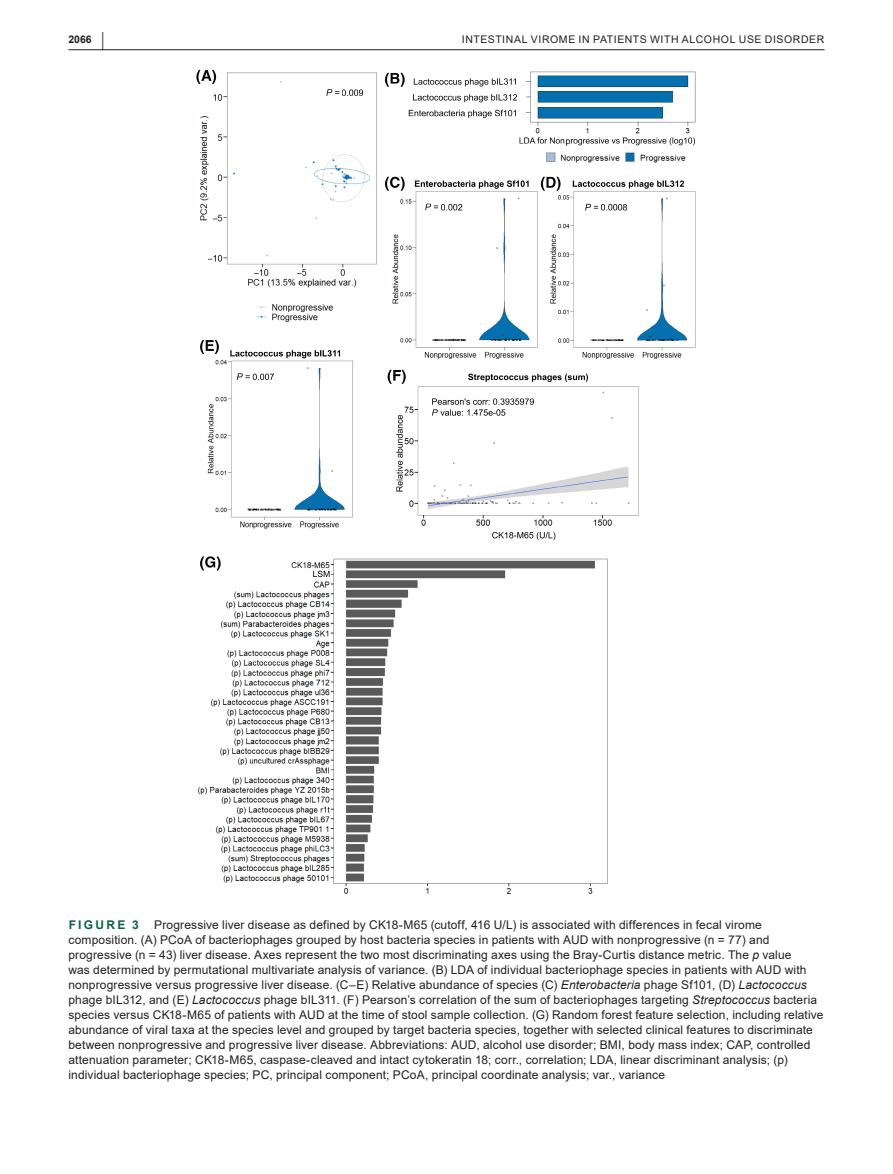
<style>
.page{position:relative;width:893px;height:1174px;background:#fff}
.page>*{position:absolute;margin:0;border:0;box-sizing:border-box;transform-origin:0 0}
.t1{font:12px/15px "Arial";letter-spacing:.01em;color:#231f20}
.t2{font:700 12px "Arial";letter-spacing:.19em;color:#0d6341}
.t3{font:10.5px "Arial";letter-spacing:.055em;color:#231f20}
.t4{font:700 10.5px "Arial";color:#231f20}
.s1{font-size:19.5px}
.s2{font-style:italic}
</style>
<div class="page">
<hr style="left:68px;top:49px;width:756px;height:1px;background:#231f20">
<img style="left:196px;top:69px;width:500px;height:825px">
<p class="t4" style="left:68px;top:32px;width:37px">2066 <span class="s1">|</span></p>
<p class="t3" style="left:462px;top:32px;width:364px">INTESTINAL VIROME IN PATIENTS WITH ALCOHOL USE DISORDER</p>
<p class="t1" style="left:68px;top:917px;width:757px;text-indent:86px">Progressive liver disease as defined by CK18-M65 (cutoff, 416 U/L) is associated with differences in fecal virome composition. (A) PCoA of bacteriophages grouped by host bacteria species in patients with AUD with nonprogressive (n = 77) and progressive (n = 43) liver disease. Axes represent the two most discriminating axes using the Bray-Curtis distance metric. The <span class="s2">p</span> value<br>was determined by permutational multivariate analysis of variance. (B) LDA of individual bacteriophage species in patients with AUD with nonprogressive versus progressive liver disease. (C–E) Relative abundance of species (C) <span class="s2">Enterobacteria</span> phage Sf101, (D) <span class="s2">Lactococcus </span>phage bIL312, and (E) <span class="s2">Lactococcus</span> phage bIL311. (F) Pearson’s correlation of the sum of bacteriophages targeting <span class="s2">Streptococcus</span> bacteria species versus CK18-M65 of patients with AUD at the time of stool sample collection. (G) Random forest feature selection, including relative abundance of viral taxa at the species level and grouped by target bacteria species, together with selected clinical features to discriminate between nonprogressive and progressive liver disease. Abbreviations: AUD, alcohol use disorder; BMI, body mass index; CAP, controlled attenuation parameter; CK18-M65, caspase-cleaved and intact cytokeratin 18; corr., correlation; LDA, linear discriminant analysis; (p) individual bacteriophage species; PC, principal component; PCoA, principal coordinate analysis; var., variance</p>
<p class="t2" style="left:69px;top:916px;width:72px">FIGURE 3</p>
</div>
